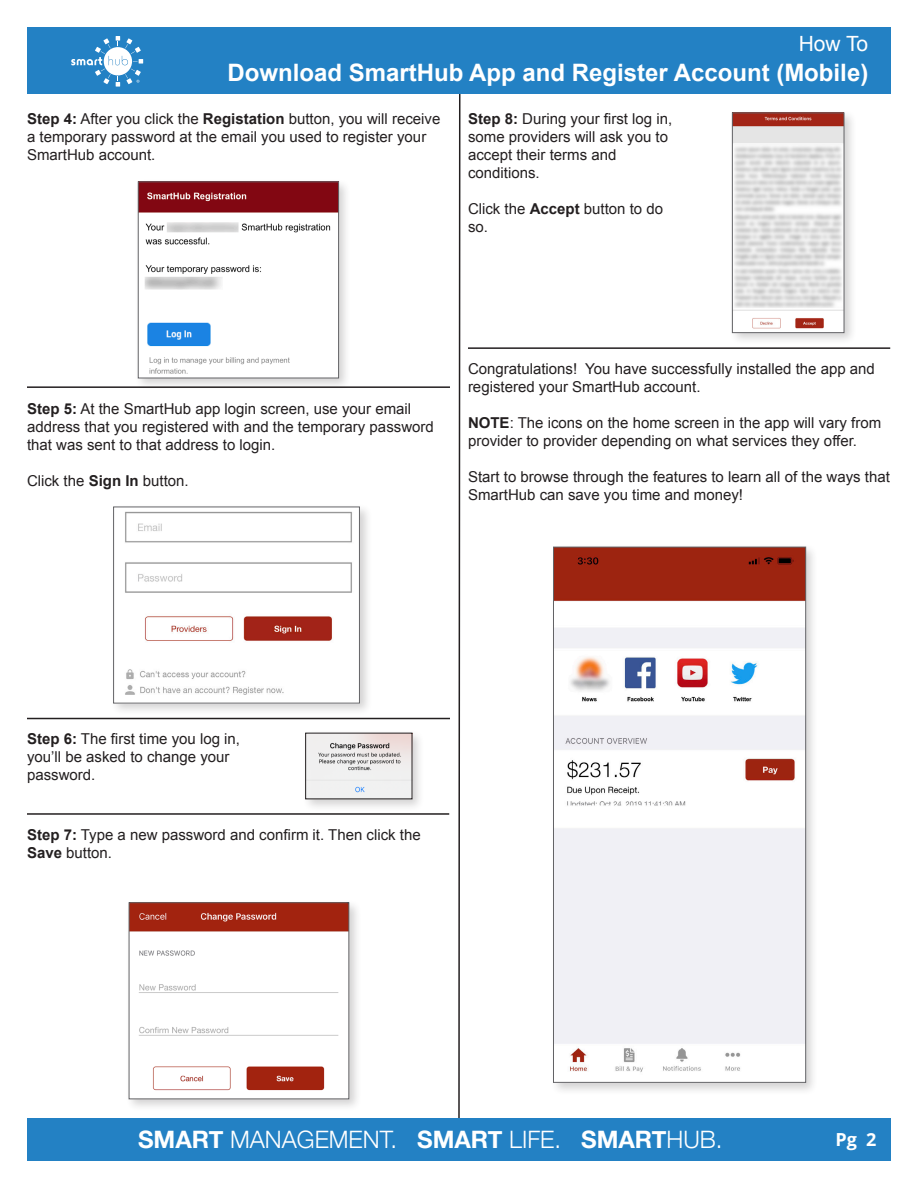
<style>
.page{position:relative;width:918px;height:1188px;background:#fff}
.page>*{position:absolute;margin:0;border:0;box-sizing:border-box;transform-origin:0 0}
.t1{font:700 24px "Arial";color:#fff}
.t2{font:300 24px "Helvetica Neue";color:#fff}
.t3{font:21px "Arial";color:#fff}
.t4{font:700 18px "Open Sans";color:#fff}
.t5{font:15px/18px "Arial";color:#231f20}
.s1{font-weight:700}
</style>
<div class="page">
<svg style="left:457px;top:93px;width:4px;height:1025px"></svg>
<div style="left:27px;top:1118px;width:864px;height:43px;background:#2381c4"></div>
<div style="left:27px;top:27px;width:864px;height:66px;background:#2381c4"></div>
<svg style="left:71px;top:36px;width:72px;height:51px"></svg>
<div style="left:550px;top:543px;width:269px;height:552px;background:#231f20;opacity:.2"></div>
<img style="left:555px;top:549px;width:249px;height:532px">
<div style="left:553px;top:547px;width:253px;height:536px;border:1px solid #636366"></div>
<hr style="left:468px;top:347px;width:422px;height:2px;background:#231f20">
<div style="left:729px;top:109px;width:128px;height:237px;background:#231f20;opacity:.2"></div>
<img style="left:734px;top:115px;width:108px;height:216px">
<div style="left:732px;top:113px;width:112px;height:220px;border:1px solid #636366"></div>
<div style="left:125px;top:899px;width:237px;height:213px;background:#231f20;opacity:.2"></div>
<img style="left:131px;top:905px;width:216px;height:192px">
<div style="left:129px;top:903px;width:220px;height:196px;border:1px solid #636366"></div>
<hr style="left:27px;top:813px;width:422px;height:2px;background:#231f20">
<div style="left:302px;top:729px;width:123px;height:83px;background:#231f20;opacity:.2"></div>
<img style="left:307px;top:735px;width:103px;height:62px">
<hr style="left:27px;top:718px;width:423px;height:1px;background:#231f20">
<div style="left:110px;top:503px;width:262px;height:213px;background:#231f20;opacity:.2"></div>
<img style="left:115px;top:509px;width:243px;height:192px">
<div style="left:113px;top:507px;width:247px;height:196px;border:1px solid #636366"></div>
<hr style="left:27px;top:386px;width:423px;height:2px;background:#231f20">
<div style="left:135px;top:178px;width:217px;height:213px;background:#231f20;opacity:.2"></div>
<img style="left:140px;top:184px;width:197px;height:192px">
<div style="left:138px;top:182px;width:201px;height:196px;border:1px solid #636366"></div>
<p class="t3" style="left:799px;top:30px;width:71px">How To</p>
<p class="t1" style="left:227px;top:57px;width:642px">Download SmartHub App and Register Account (Mobile)</p>
<p class="t5" style="left:27px;top:110px;width:415px"><span class="s1">Step 4:</span> After you click the <span class="s1">Registation</span> button, you will receive a temporary password at the email you used to register your<br>SmartHub account.</p>
<p class="t5" style="left:468px;top:110px;width:206px"><span class="s1">Step 8:</span> During your first log in, some providers will ask you to accept their terms and</p>
<p class="t5" style="left:468px;top:164px;width:73px">conditions.</p>
<p class="t5" style="left:468px;top:200px;width:197px">Click the <span class="s1">Accept</span> button to do so.</p>
<p class="t5" style="left:27px;top:400px;width:386px"><span class="s1">Step 5:</span> At the SmartHub app login screen, use your email</p>
<p class="t5" style="left:27px;top:418px;width:408px">address that you registered with and the temporary password that was sent to that address to login.</p>
<p class="t5" style="left:27px;top:472px;width:163px">Click the <span class="s1">Sign In</span> button.</p>
<p class="t5" style="left:468px;top:360px;width:408px">Congratulations! You have successfully installed the app and registered your SmartHub account.</p>
<p class="t5" style="left:468px;top:414px;width:415px"><span class="s1">NOTE</span>: The icons on the home screen in the app will vary from provider to provider depending on what services they offer.</p>
<p class="t5" style="left:468px;top:468px;width:423px">Start to browse through the features to learn all of the ways that<br>SmartHub can save you time and money!</p>
<p class="t5" style="left:27px;top:730px;width:215px"><span class="s1">Step 6:</span> The first time you log in, you’ll be asked to change your password.</p>
<p class="t5" style="left:27px;top:826px;width:395px"><span class="s1">Step 7:</span> Type a new password and confirm it. Then click the<br><span class="s1">Save</span> button.</p>
<p class="t2" style="left:138px;top:1120px;width:586px"><span class="s1">SMART</span> MANAGEMENT. <span class="s1">SMART</span> LIFE. <span class="s1">SMART</span>HUB.</p>
<p class="t4" style="left:835px;top:1127px;width:43px">Pg 2</p>
</div>
